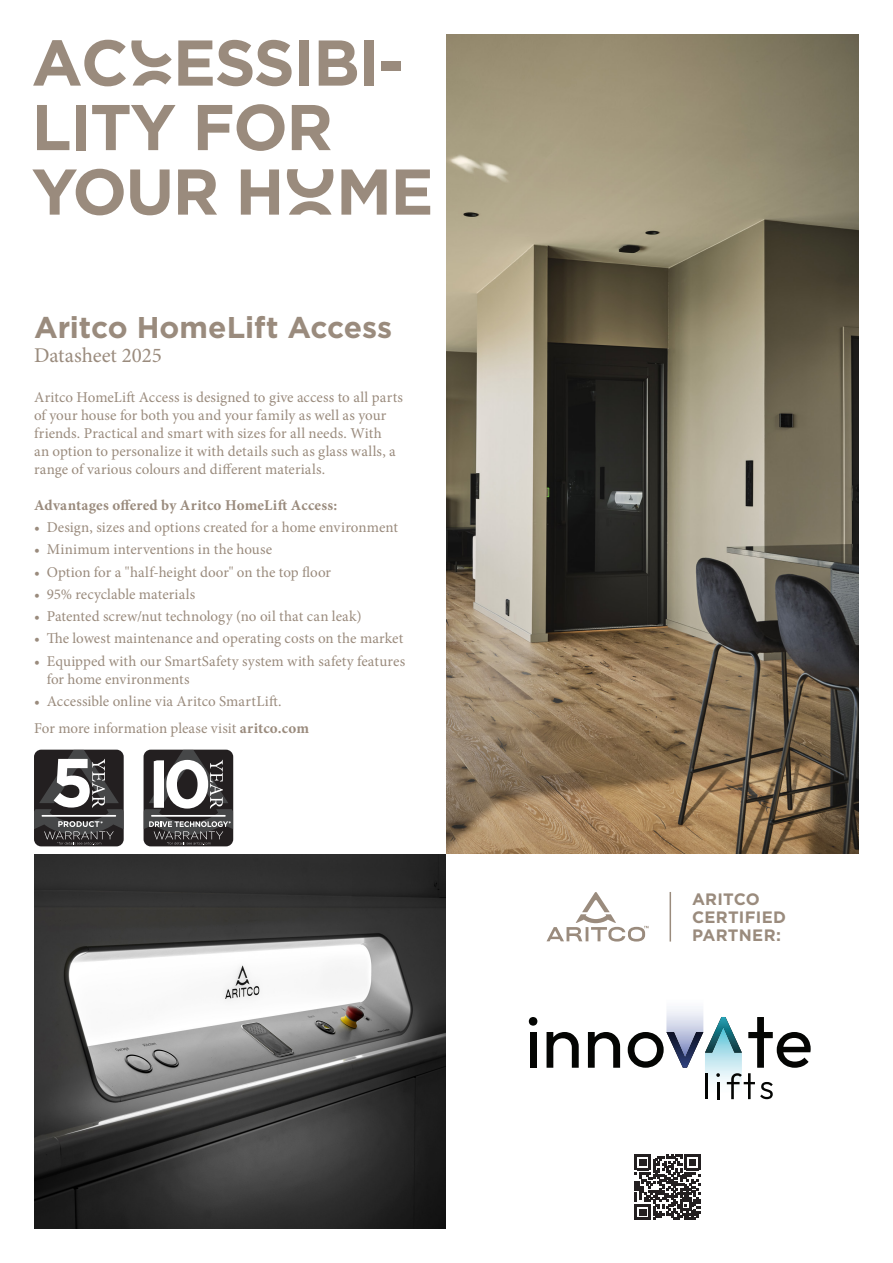
<style>
.page{position:relative;width:893px;height:1263px;background:#fff}
.page>*{position:absolute;margin:0;border:0;box-sizing:border-box;transform-origin:0 0}
.Rubbe{font:700 64.5px/64.5px "Gotham";letter-spacing:-.025em;color:#9a8b7d}
.Minion_Pro_Reg_10pt{font:700 30px "Gotham";color:#9a8b7d}
.Minion_10_grå{font:21px "Minion Pro";letter-spacing:-.005em;color:#9a8b7d}
._8_Light_Champ_Centrerad{font:700 16.5px "Gotham";letter-spacing:.015em;color:#9a8b7d}
.Minion_Pro_Reg_10pt-2{font:15px/18px "Minion Pro";letter-spacing:.005em;color:#9a8b7d}
.Minion_Pro_Reg_10pt-3{font:700 15px "Minion Pro";letter-spacing:.015em;color:#9a8b7d}
.s1{font-family:"Aritco Letter Lift"}
.s2{font-weight:700}
</style>
<div class="page">
<img style="left:446px;top:34px;width:413px;height:820px">
<img style="left:34px;top:855px;width:412px;height:374px">
<svg style="left:144px;top:750px;width:89px;height:95px"></svg>
<svg style="left:34px;top:750px;width:90px;height:95px;background:#555354"></svg>
<hr style="left:670px;top:892px;width:1px;height:49px;background:#9a8b7d">
<svg style="left:546px;top:892px;width:103px;height:49px"></svg>
<div style="left:530px;top:1032px;width:6px;height:36px;background:#040503"></div>
<svg style="left:529px;top:1017px;width:8px;height:9px"></svg>
<svg style="left:547px;top:1009px;width:264px;height:90px"></svg>
<img style="left:666px;top:1032px;width:37px;height:36px">
<svg style="left:635px;top:1154px;width:65px;height:66px"></svg>
<p class="Rubbe" style="left:32px;top:30px;width:404px"><span class="s1">a</span>C<span class="s1">C</span>ESSIBI-<br>LITY FOR<br>YOUR H<span class="s1">O</span>ME</p>
<p class="Minion_Pro_Reg_10pt" style="left:34px;top:307px;width:360px">Aritco HomeLift Access</p>
<p class="Minion_10_grå" style="left:34px;top:341px;width:129px">Datasheet 2025</p>
<p class="Minion_Pro_Reg_10pt-2" style="left:34px;top:388px;width:370px">Aritco HomeLift Access is designed to give access to all parts of your house for both you and your family as well as your friends. Practical and smart with sizes for all needs. With<br>an option to personalize it with details such as glass walls, a range of various colours and different materials.</p>
<p class="Minion_Pro_Reg_10pt-3" style="left:34px;top:495px;width:305px">Advantages offered by Aritco HomeLift Access:</p>
<p class="Minion_Pro_Reg_10pt-2" style="left:34px;top:518px;width:365px">• Design, sizes and options created for a home environment</p>
<p class="Minion_Pro_Reg_10pt-2" style="left:34px;top:541px;width:240px">• Minimum interventions in the house</p>
<p class="Minion_Pro_Reg_10pt-2" style="left:34px;top:563px;width:299px">• Option for a "half-height door" on the top floor</p>
<p class="Minion_Pro_Reg_10pt-2" style="left:34px;top:585px;width:163px">• 95% recyclable materials</p>
<p class="Minion_Pro_Reg_10pt-2" style="left:34px;top:607px;width:329px">• Patented screw/nut technology (no oil that can leak)</p>
<p class="Minion_Pro_Reg_10pt-2" style="left:34px;top:630px;width:371px">• The lowest maintenance and operating costs on the market</p>
<p class="Minion_Pro_Reg_10pt-2" style="left:47px;top:652px;width:360px;text-indent:-13px">• Equipped with our SmartSafety system with safety features for home environments</p>
<p class="Minion_Pro_Reg_10pt-2" style="left:34px;top:692px;width:249px">• Accessible online via Aritco SmartLift.</p>
<p class="Minion_Pro_Reg_10pt-2" style="left:34px;top:719px;width:276px">For more information please visit <span class="s2">aritco.com</span></p>
<p class="_8_Light_Champ_Centrerad" style="left:692px;top:888px;width:69px">ARITCO</p>
<p class="_8_Light_Champ_Centrerad" style="left:692px;top:906px;width:96px">CERTIFIED</p>
<p class="_8_Light_Champ_Centrerad" style="left:692px;top:924px;width:90px">PARTNER:</p>
</div>
